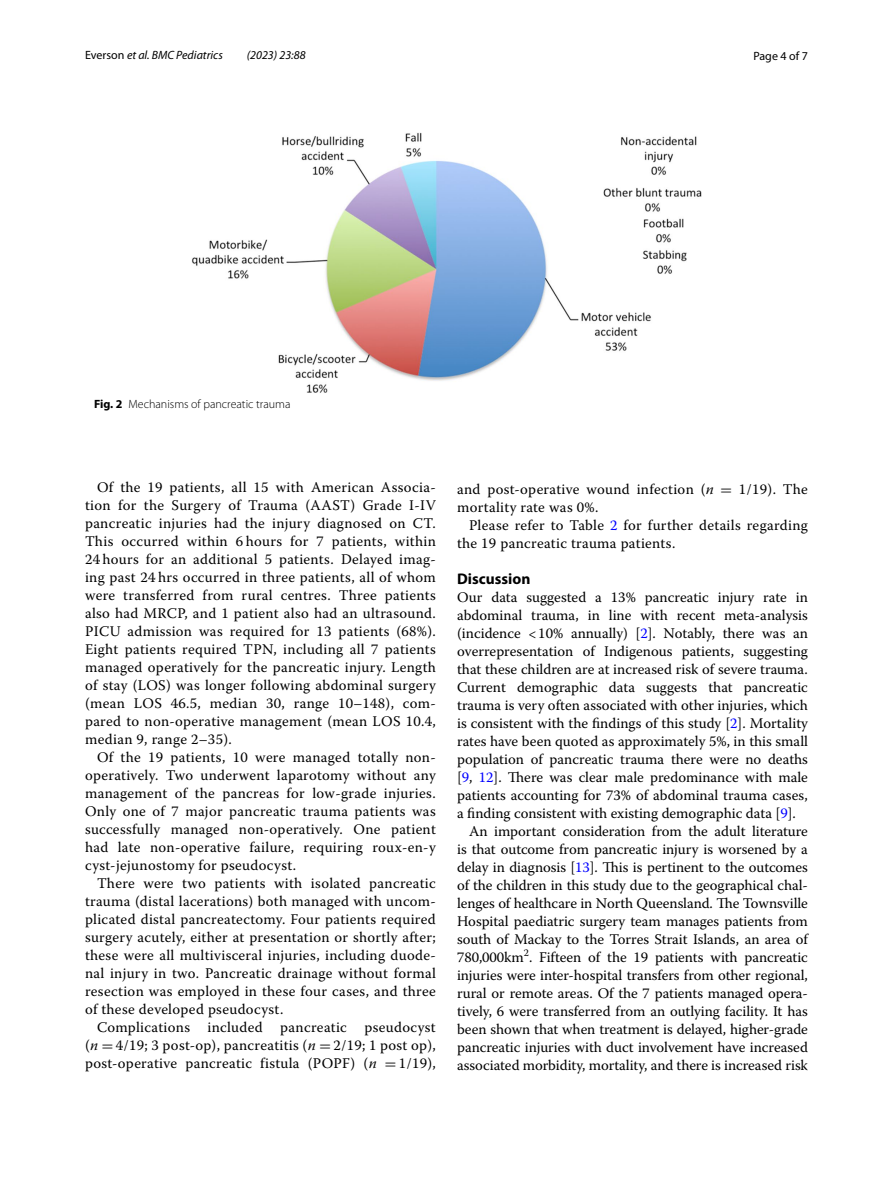
<style>
.page{position:relative;width:893px;height:1187px;background:#fff}
.page>*{position:absolute;margin:0;border:0;box-sizing:border-box;transform-origin:0 0}
.t1{font:700 15.45px "Myriad Pro";color:#000}
.t2{font:14.7px/18px "Warnock Pro";color:#000;text-align:justify}
.t3{font:14.7px/18px "Warnock Pro";letter-spacing:.02em;color:#000}
.t4{font:italic 12px "Myriad Pro";color:#000}
.t5{font:300 12px "Myriad Pro";color:#000}
.t6{font:12px "Myriad Pro";color:#000}
.s1{font-style:normal}
.s2{font-weight:700}
.s3{font-style:italic}
.s4{font-family:"MTSY"}
.s5{color:#00f}
</style>
<div class="page">
<img style="left:191px;top:133px;width:511px;height:260px">
<p class="t4" style="left:85px;top:48px;width:139px"><span class="s1">Everson</span> et al. BMC Pediatrics</p>
<p class="t4" style="left:247px;top:48px;width:60px">(2023) 23:88</p>
<p class="t6" style="left:753px;top:48px;width:56px">Page 4 of 7</p>
<p class="t5" style="left:94px;top:397px;width:198px"><span class="s2">Fig. 2</span> Mechanisms of pancreatic trauma</p>
<p class="t2" style="left:85px;top:478px;width:352px;text-indent:12px">Of the 19 patients, all 15 with American Associa&shy;tion for the Surgery of Trauma (AAST) Grade I-IV pancreatic injuries had the injury diagnosed on CT.<br>This occurred within 6 hours for 7 patients, within 24 hours for an additional 5 patients. Delayed imag&shy;ing past 24 hrs occurred in three patients, all of whom were transferred from rural centres. Three patients also had MRCP, and 1 patient also had an ultrasound.<br>PICU admission was required for 13 patients (68%).<br>Eight patients required TPN, including all 7 patients managed operatively for the pancreatic injury. Length of stay (LOS) was longer following abdominal surgery (mean LOS 46.5, median 30, range 10–148), com&shy;pared to non-operative management (mean LOS 10.4, median 9, range 2–35).</p>
<p class="t2" style="left:85px;top:748px;width:352px;text-indent:12px">Of the 19 patients, 10 were managed totally non&shy;operatively. Two underwent laparotomy without any management of the pancreas for low-grade injuries.<br>Only one of 7 major pancreatic trauma patients was successfully managed non-operatively. One patient had late non-operative failure, requiring roux-en-y cyst-jejunostomy for pseudocyst.</p>
<p class="t2" style="left:85px;top:874px;width:352px;text-indent:12px">There were two patients with isolated pancreatic trauma (distal lacerations) both managed with uncom&shy;plicated distal pancreatectomy. Four patients required surgery acutely, either at presentation or shortly after; these were all multivisceral injuries, including duode&shy;nal injury in two. Pancreatic drainage without formal resection was employed in these four cases, and three of these developed pseudocyst.</p>
<p class="t2" style="left:85px;top:1018px;width:352px;text-indent:12px">Complications included pancreatic pseudocyst (<span class="s3">n</span> <span class="s4">=</span> 4/19; 3 post-op), pancreatitis (<span class="s3">n</span> <span class="s4">=</span> 2/19; 1 post op), post-operative pancreatic fistula (POPF) (<span class="s3">n</span> <span class="s4">=</span> 1/19),</p>
<p class="t3" style="left:457px;top:480px;width:352px">and post-operative wound infection (<span class="s3">n</span> <span class="s4">=</span> 1/19). The mortality rate was 0%.</p>
<p class="t3" style="left:457px;top:516px;width:352px;text-indent:12px">Please refer to Table <span class="s5">2</span> for further details regarding the 19 pancreatic trauma patients.</p>
<p class="t1" style="left:457px;top:568px;width:75px">Discussion</p>
<p class="t2" style="left:457px;top:588px;width:352px">Our data suggested a 13% pancreatic injury rate in</p>
<p class="t2" style="left:457px;top:606px;width:352px">abdominal trauma, in line with recent meta-analysis</p>
<p class="t2" style="left:457px;top:624px;width:352px">(incidence &lt;10% annually) [<span class="s5">2</span>]. Notably, there was an</p>
<p class="t2" style="left:457px;top:642px;width:352px">overrepresentation of Indigenous patients, suggesting</p>
<p class="t2" style="left:457px;top:660px;width:352px">that these children are at increased risk of severe trauma.</p>
<p class="t2" style="left:457px;top:678px;width:352px">Current demographic data suggests that pancreatic</p>
<p class="t2" style="left:457px;top:696px;width:352px">trauma is very often associated with other injuries, which</p>
<p class="t2" style="left:457px;top:714px;width:352px">is consistent with the findings of this study [<span class="s5">2</span>]. Mortality</p>
<p class="t2" style="left:457px;top:732px;width:352px">rates have been quoted as approximately 5%, in this small</p>
<p class="t2" style="left:457px;top:750px;width:352px">population of pancreatic trauma there were no deaths</p>
<p class="t2" style="left:457px;top:768px;width:352px">[<span class="s5">9</span>, <span class="s5">12</span>]. There was clear male predominance with male</p>
<p class="t2" style="left:457px;top:786px;width:352px">patients accounting for 73% of abdominal trauma cases,</p>
<p class="t2" style="left:457px;top:803px;width:340px">a finding consistent with existing demographic data [<span class="s5">9</span>].</p>
<p class="t2" style="left:469px;top:821px;width:340px">An important consideration from the adult literature</p>
<p class="t2" style="left:457px;top:839px;width:352px">is that outcome from pancreatic injury is worsened by a</p>
<p class="t2" style="left:457px;top:857px;width:352px">delay in diagnosis [<span class="s5">13</span>]. This is pertinent to the outcomes</p>
<p class="t2" style="left:457px;top:875px;width:352px">of the children in this study due to the geographical chal-</p>
<p class="t2" style="left:457px;top:894px;width:352px">lenges of healthcare in North Queensland. The Townsville</p>
<p class="t2" style="left:457px;top:912px;width:352px">Hospital paediatric surgery team manages patients from</p>
<p class="t2" style="left:457px;top:930px;width:352px">south of Mackay to the Torres Strait Islands, an area of</p>
<p class="t2" style="left:457px;top:948px;width:352px">780,000km<sup>2</sup>. Fifteen of the 19 patients with pancreatic</p>
<p class="t2" style="left:457px;top:966px;width:352px">injuries were inter-hospital transfers from other regional,</p>
<p class="t2" style="left:457px;top:984px;width:352px">rural or remote areas. Of the 7 patients managed opera-</p>
<p class="t2" style="left:457px;top:1002px;width:352px">tively, 6 were transferred from an outlying facility. It has</p>
<p class="t2" style="left:457px;top:1020px;width:352px">been shown that when treatment is delayed, higher-grade</p>
<p class="t2" style="left:457px;top:1038px;width:352px">pancreatic injuries with duct involvement have increased</p>
<p class="t2" style="left:457px;top:1056px;width:352px">associated morbidity, mortality, and there is increased risk</p>
</div>
